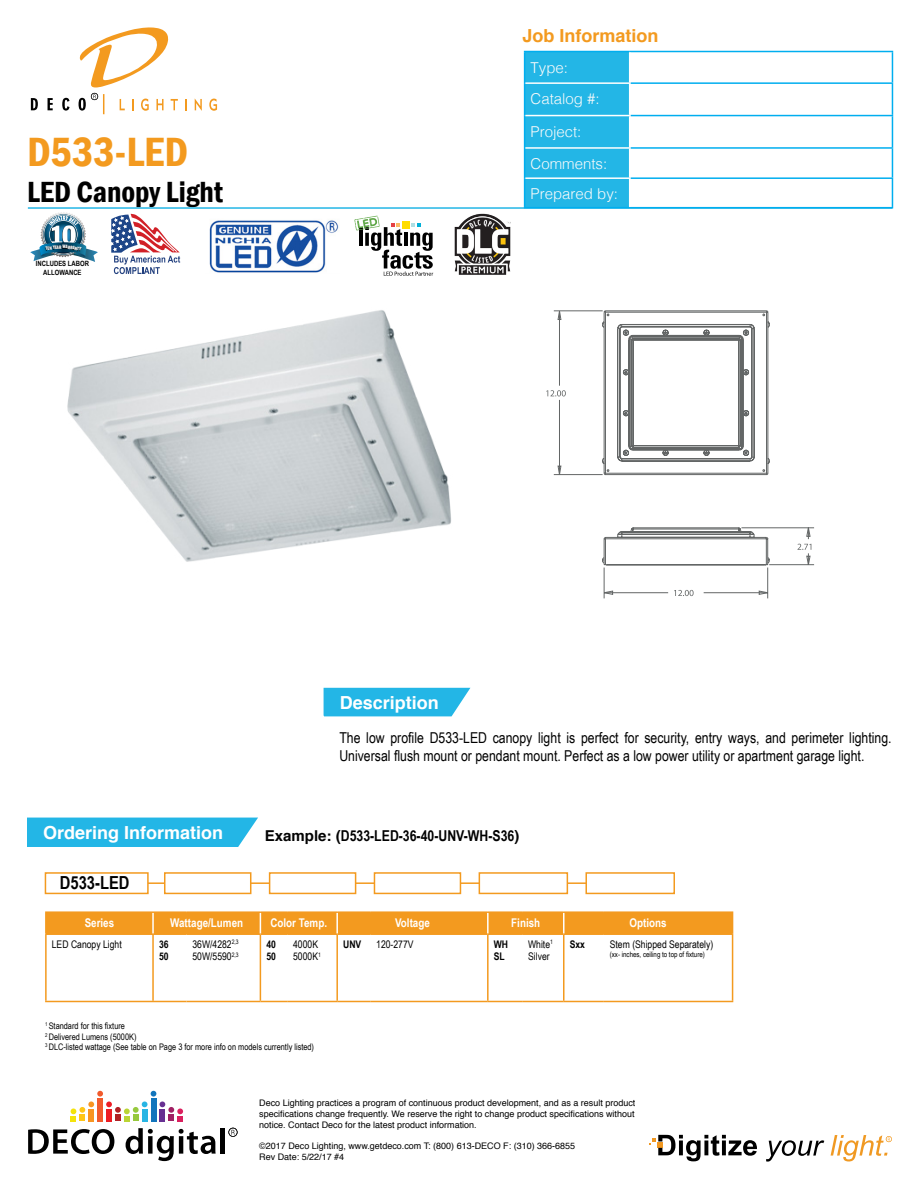
<style>
.page{position:relative;width:918px;height:1188px;background:#fff}
.page>*{position:absolute;margin:0;border:0;box-sizing:border-box;transform-origin:0 0}
.t1{font:600 condensed 42px "Franklin Gothic";color:#f39a1f}
.t2{font:600 condensed 30px "Franklin Gothic";color:#000}
.t3{font:700 18px "Helvetica";color:#fff}
.t4{font:700 18px "Helvetica";color:#f39a1f}
.t5{font:700 18px "Arial Narrow";color:#000}
.t6{font:15px/18px "Arial Narrow";color:#000}
.t7{font:300 15px/32.1px "Helvetica";color:#fafafa}
.t8{font:700 15px "Arial Narrow";color:#000}
.t9{font:700 12px "Arial Narrow";color:#fff}
.t10{font:10.5px/12.6px "Arial Narrow";color:#000}
.t11{font:700 10.5px/12.6px "Arial Narrow";color:#000}
.t12{font:9px/10.8px "Helvetica";color:#000;text-align:justify}
.t13{font:9px/10.8px "Arial Narrow";color:#000}
.t14{font:7.5px "Arial Narrow";color:#000}
.t15{font:700 7.2px/8.7px "Arial Narrow";color:#000;text-align:center}
.s1{font-family:"Helvetica";color:#030303}
</style>
<div class="page">
<hr style="left:28px;top:207px;width:864px;height:2px;background:#23b6e6">
<hr style="left:630px;top:51px;width:263px;height:1px;background:#00aeef">
<hr style="left:892px;top:52px;width:1px;height:30px;background:#00aeef">
<hr style="left:630px;top:82px;width:263px;height:2px;background:#00aeef">
<hr style="left:892px;top:84px;width:1px;height:31px;background:#00aeef">
<hr style="left:630px;top:115px;width:263px;height:1px;background:#00aeef">
<hr style="left:892px;top:116px;width:1px;height:31px;background:#00aeef">
<hr style="left:630px;top:147px;width:263px;height:2px;background:#00aeef">
<hr style="left:630px;top:177px;width:263px;height:2px;background:#00aeef">
<svg style="left:892px;top:149px;width:1px;height:58px"></svg>
<hr style="left:630px;top:207px;width:263px;height:1px;background:#00aeef">
<hr style="left:524px;top:51px;width:106px;height:1px;background:#00aeef">
<svg style="left:524px;top:52px;width:106px;height:156px;background:#2ab8e7"></svg>
<svg style="left:31px;top:98px;width:7px;height:12px"></svg>
<svg style="left:48px;top:98px;width:5px;height:12px"></svg>
<svg style="left:62px;top:98px;width:7px;height:13px"></svg>
<svg style="left:185px;top:99px;width:2px;height:11px"></svg>
<svg style="left:195px;top:99px;width:7px;height:12px"></svg>
<svg style="left:209px;top:99px;width:8px;height:12px"></svg>
<svg style="left:79px;top:27px;width:99px;height:87px"></svg>
<svg style="left:71px;top:1091px;width:112px;height:30px"></svg>
<svg style="left:28px;top:1129px;width:86px;height:25px"></svg>
<svg style="left:126px;top:1128px;width:90px;height:33px"></svg>
<hr style="left:221px;top:1128px;width:4px;height:26px;background:#000">
<svg style="left:228px;top:1128px;width:10px;height:9px"></svg>
<svg style="left:766px;top:1140px;width:58px;height:22px"></svg>
<svg style="left:831px;top:1135px;width:61px;height:27px"></svg>
<svg style="left:649px;top:1135px;width:108px;height:26px"></svg>
<img style="left:67px;top:257px;width:384px;height:305px">
<div style="left:324px;top:688px;width:146px;height:28px;background:#23b6e6"></div>
<div style="left:27px;top:818px;width:231px;height:29px;background:#23b6e6"></div>
<hr style="left:124px;top:882px;width:477px;height:2px;background:#f39a1f">
<div style="left:45px;top:872px;width:104px;height:22px;background:#fff;border:2px solid #f39a1f"></div>
<div style="left:164px;top:872px;width:87px;height:22px;background:#fff;border:2px solid #f39a1f"></div>
<div style="left:269px;top:872px;width:87px;height:22px;background:#fff;border:2px solid #f39a1f"></div>
<div style="left:374px;top:872px;width:87px;height:22px;background:#fff;border:2px solid #f39a1f"></div>
<div style="left:479px;top:872px;width:89px;height:22px;background:#fff;border:2px solid #f39a1f"></div>
<div style="left:585px;top:872px;width:90px;height:22px;background:#fff;border:2px solid #f39a1f"></div>
<svg style="left:111px;top:214px;width:69px;height:60px"></svg>
<hr style="left:45px;top:911px;width:108px;height:2px;background:#f39a1f">
<hr style="left:45px;top:913px;width:2px;height:20px;background:#f39a1f">
<hr style="left:153px;top:911px;width:34px;height:2px;background:#f39a1f">
<hr style="left:187px;top:911px;width:73px;height:2px;background:#f39a1f">
<hr style="left:260px;top:911px;width:27px;height:2px;background:#f39a1f">
<hr style="left:287px;top:911px;width:50px;height:2px;background:#f39a1f">
<hr style="left:45px;top:933px;width:108px;height:2px;background:#f39a1f">
<hr style="left:45px;top:935px;width:2px;height:66px;background:#f39a1f">
<hr style="left:153px;top:933px;width:34px;height:2px;background:#f39a1f">
<hr style="left:152px;top:935px;width:2px;height:66px;background:#f39a1f">
<hr style="left:187px;top:933px;width:73px;height:2px;background:#f39a1f">
<hr style="left:260px;top:933px;width:27px;height:2px;background:#f39a1f">
<hr style="left:260px;top:935px;width:1px;height:66px;background:#f39a1f">
<hr style="left:287px;top:933px;width:50px;height:2px;background:#f39a1f">
<hr style="left:336px;top:935px;width:2px;height:66px;background:#f39a1f">
<hr style="left:487px;top:935px;width:2px;height:66px;background:#f39a1f">
<hr style="left:563px;top:935px;width:2px;height:66px;background:#f39a1f">
<hr style="left:732px;top:935px;width:1px;height:66px;background:#f39a1f">
<hr style="left:45px;top:1001px;width:108px;height:1px;background:#f39a1f">
<hr style="left:153px;top:1001px;width:34px;height:1px;background:#f39a1f">
<hr style="left:187px;top:1001px;width:73px;height:1px;background:#f39a1f">
<svg style="left:260px;top:1001px;width:27px;height:1px"></svg>
<hr style="left:287px;top:1001px;width:50px;height:1px;background:#f39a1f">
<hr style="left:337px;top:1001px;width:33px;height:1px;background:#f39a1f">
<hr style="left:370px;top:1001px;width:118px;height:1px;background:#f39a1f">
<hr style="left:488px;top:1001px;width:34px;height:1px;background:#f39a1f">
<hr style="left:522px;top:1001px;width:42px;height:1px;background:#f39a1f">
<hr style="left:564px;top:1001px;width:40px;height:1px;background:#f39a1f">
<hr style="left:604px;top:1001px;width:129px;height:1px;background:#f39a1f">
<hr style="left:337px;top:911px;width:33px;height:2px;background:#f39a1f">
<hr style="left:370px;top:911px;width:118px;height:2px;background:#f39a1f">
<hr style="left:488px;top:911px;width:34px;height:2px;background:#f39a1f">
<hr style="left:522px;top:911px;width:42px;height:2px;background:#f39a1f">
<hr style="left:564px;top:911px;width:40px;height:2px;background:#f39a1f">
<hr style="left:604px;top:911px;width:129px;height:2px;background:#f39a1f">
<hr style="left:337px;top:933px;width:33px;height:2px;background:#f39a1f">
<hr style="left:370px;top:933px;width:118px;height:2px;background:#f39a1f">
<hr style="left:488px;top:933px;width:34px;height:2px;background:#f39a1f">
<hr style="left:522px;top:933px;width:42px;height:2px;background:#f39a1f">
<hr style="left:564px;top:933px;width:40px;height:2px;background:#f39a1f">
<hr style="left:604px;top:933px;width:129px;height:2px;background:#f39a1f">
<div style="left:47px;top:912px;width:686px;height:22px;background:#f39a1f"></div>
<hr style="left:563px;top:913px;width:2px;height:20px;background:#fff">
<svg style="left:546px;top:390px;width:7px;height:6px"></svg>
<svg style="left:603px;top:527px;width:212px;height:72px"></svg>
<svg style="left:553px;top:310px;width:217px;height:256px"></svg>
<svg style="left:602px;top:310px;width:168px;height:254px"></svg>
<svg style="left:603px;top:590px;width:166px;height:6px"></svg>
<img style="left:206px;top:220px;width:133px;height:54px">
<svg style="left:354px;top:216px;width:79px;height:60px"></svg>
<img style="left:454px;top:214px;width:56px;height:61px">
<svg style="left:30px;top:212px;width:68px;height:50px"></svg>
<h1 class="t1" style="left:27px;top:123px;width:162px">D533-LED</h1>
<h2 class="t2" style="left:27px;top:171px;width:198px">LED Canopy Light</h2>
<p class="t15" style="left:36px;top:259px;width:55px">INCLUDES LABOR<br>ALLOWANCE</p>
<h3 class="t4" style="left:522px;top:21px;width:138px">Job Information</h3>
<h3 class="t7" style="left:531px;top:50px;width:78px">Type:<br>Catalog #:<br>Project:<br>Comments:</h3>
<h3 class="t7" style="left:531px;top:177px;width:89px">Prepared by:</h3>
<h3 class="t3" style="left:43px;top:818px;width:182px">Ordering Information</h3>
<h3 class="t5" style="left:60px;top:869px;width:71px">D533-LED</h3>
<h3 class="t3" style="left:340px;top:688px;width:101px">Description</h3>
<h3 class="t6" style="left:339px;top:728px;width:554px">The low profile D533-LED canopy light is perfect for security, entry ways, and perimeter lighting.<br>Universal flush mount or pendant mount. Perfect as a low power utility or apartment garage light.</h3>
<h3 class="t8" style="left:265px;top:824px;width:256px"><span class="s1">Example: (</span>D533-LED-36-40-UNV-WH-S36<span class="s1">)</span></h3>
<h3 class="t9" style="left:85px;top:914px;width:31px">Series</h3>
<h3 class="t9" style="left:170px;top:914px;width:74px">Wattage/Lumen</h3>
<h3 class="t9" style="left:270px;top:914px;width:58px">Color Temp.</h3>
<h3 class="t9" style="left:395px;top:914px;width:36px">Voltage</h3>
<h3 class="t9" style="left:511px;top:914px;width:30px">Finish</h3>
<h3 class="t9" style="left:630px;top:914px;width:39px">Options</h3>
<p class="t10" style="left:52px;top:937px;width:71px">LED Canopy Light</p>
<p class="t11" style="left:159px;top:937px;width:11px">36<br>50</p>
<p class="t10" style="left:193px;top:937px;width:48px">36W/4282<sup>2,3<br></sup>50W/5590<sup>2,3</sup></p>
<p class="t11" style="left:266px;top:937px;width:11px">40<br>50</p>
<p class="t10" style="left:293px;top:937px;width:29px">4000K<br>5000K<sup>1</sup></p>
<p class="t11" style="left:343px;top:937px;width:20px">UNV</p>
<p class="t10" style="left:376px;top:937px;width:39px">120-277V</p>
<p class="t11" style="left:494px;top:937px;width:16px">WH<br>SL</p>
<p class="t10" style="left:528px;top:937px;width:26px">White<sup>1<br></sup>Silver</p>
<p class="t11" style="left:570px;top:937px;width:17px">Sxx</p>
<p class="t10" style="left:610px;top:937px;width:105px">Stem (Shipped Separately)</p>
<p class="t14" style="left:610px;top:949px;width:97px">(xx- inches, ceiling to top of fixture)</p>
<p class="t13" style="left:45px;top:1020px;width:270px"><sup>1</sup> Standard for this fixture<br><sup>2</sup> Delivered Lumens (5000K)<br><sup>3</sup> DLC-listed wattage (See table on Page 3 for more info on models currently listed)</p>
<p class="t12" style="left:259px;top:1098px;width:378px">Deco Lighting practices a program of continuous product development, and as a result product specifications change frequently. We reserve the right to change product specifications without notice. Contact Deco for the latest product information.</p>
<p class="t12" style="left:259px;top:1141px;width:318px">©2017 Deco Lighting, www.getdeco.com T: (800) 613-DECO F: (310) 366-6855<br>Rev Date: 5/22/17 #4</p>
</div>
